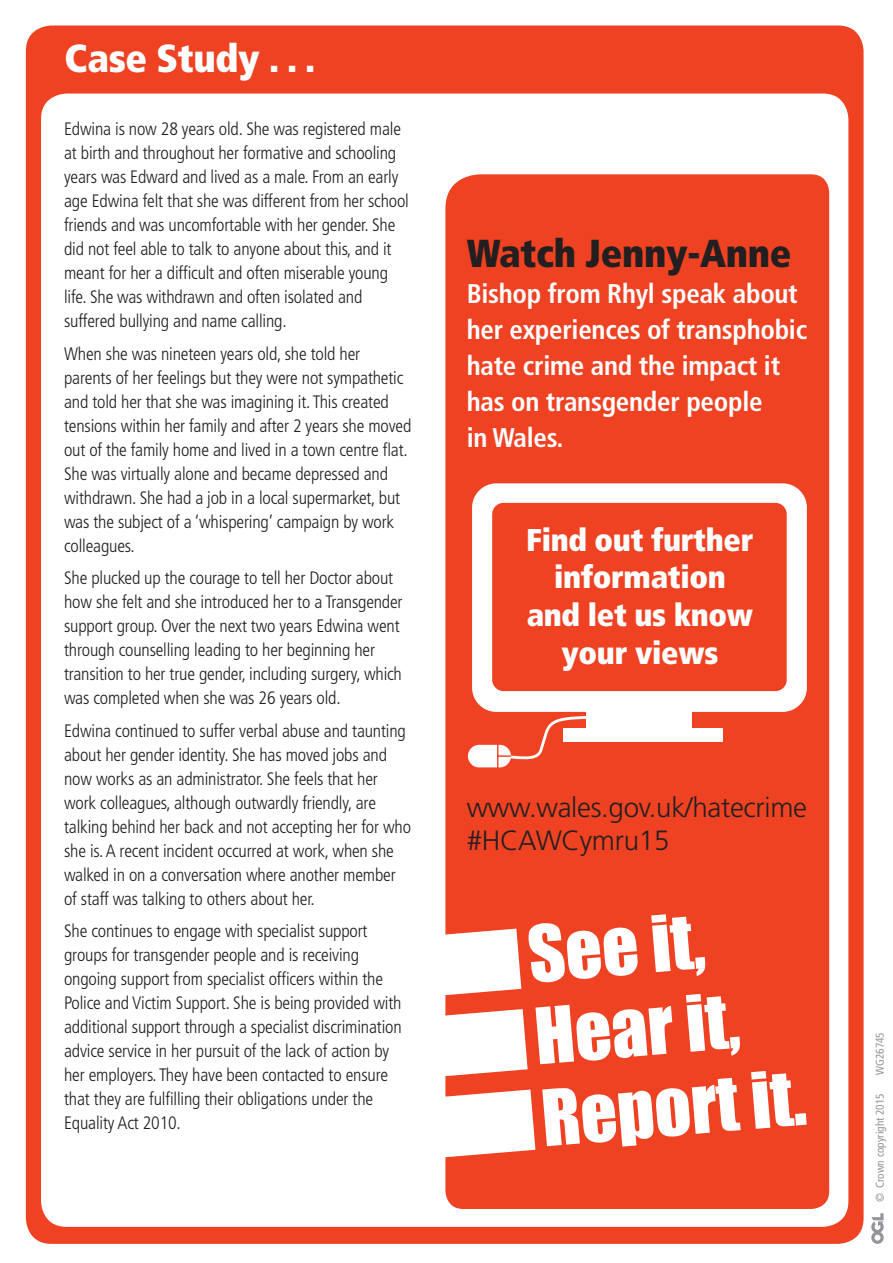
<style>
.page{position:relative;width:893px;height:1263px;background:#fff}
.page>*{position:absolute;margin:0;border:0;box-sizing:border-box;transform-origin:0 0}
.t1{font:900 condensed 39px "Frutiger LT Std";letter-spacing:-.01em;color:#231f20}
.t2{font:900 condensed 39px "Frutiger LT Std";letter-spacing:-.01em;color:#fff}
.t3{font:900 condensed 31.5px/37.8px "Frutiger LT Std";letter-spacing:-.01em;color:#fff;text-align:center}
.t4{font:300 27.75px/33.3px "Frutiger LT Std";letter-spacing:-.01em;color:#231f20}
.t5{font:700 condensed 27px/36px "Frutiger LT Std";letter-spacing:-.01em;color:#fff}
.t6{font:300 condensed 18px/24px "Frutiger LT Std";letter-spacing:-.01em;color:#231f20}
.t7{font:condensed 11.25px "Frutiger LT Std";color:#939598}
</style>
<div class="page">
<div style="left:26px;top:26px;width:838px;height:1218px;background:#ef4222;border-radius:26px"></div>
<div style="left:41px;top:94px;width:807px;height:1133px;background:#fff;border-radius:26px"></div>
<div style="left:445px;top:174px;width:384px;height:1035px;background:#ef4222"></div>
<svg style="left:445px;top:929px;width:76px;height:69px"></svg>
<svg style="left:445px;top:1009px;width:83px;height:70px"></svg>
<svg style="left:445px;top:1089px;width:90px;height:70px"></svg>
<svg style="left:542px;top:1071px;width:265px;height:75px"></svg>
<svg style="left:535px;top:994px;width:205px;height:70px"></svg>
<svg style="left:528px;top:914px;width:177px;height:68px"></svg>
<svg style="left:472px;top:483px;width:335px;height:229px;fill:#ef4222"></svg>
<div style="left:587px;top:701px;width:105px;height:34px;background:#fff"></div>
<div style="left:563px;top:728px;width:159px;height:13px;background:#fff"></div>
<div style="left:468px;top:745px;width:43px;height:22px;background:#fff;border-radius:11px"></div>
<svg style="left:497px;top:715px;width:99px;height:48px"></svg>
<hr style="left:497px;top:740px;width:1px;height:30px;background:#ef4222">
<svg style="left:871px;top:1213px;width:13px;height:31px"></svg>
<h1 class="t2" style="left:65px;top:34px;width:252px">Case Study . . .</h1>
<p class="t6" style="left:64px;top:117px;width:346px">Edwina is now 28 years old. She was registered male at birth and throughout her formative and schooling years was Edward and lived as a male. From an early age Edwina felt that she was different from her school friends and was uncomfortable with her gender. She did not feel able to talk to anyone about this, and it meant for her a difficult and often miserable young life. She was withdrawn and often isolated and suffered bullying and name calling.</p>
<p class="t6" style="left:64px;top:342px;width:349px">When she was nineteen years old, she told her parents of her feelings but they were not sympathetic and told her that she was imagining it. This created tensions within her family and after 2 years she moved out of the family home and lived in a town centre flat.<br>She was virtually alone and became depressed and withdrawn. She had a job in a local supermarket, but was the subject of a ‘whispering’ campaign by work colleagues.</p>
<p class="t6" style="left:64px;top:566px;width:340px">She plucked up the courage to tell her Doctor about how she felt and she introduced her to a Transgender support group. Over the next two years Edwina went through counselling leading to her beginning her transition to her true gender, including surgery, which was completed when she was 26 years old.</p>
<p class="t6" style="left:64px;top:719px;width:348px">Edwina continued to suffer verbal abuse and taunting about her gender identity. She has moved jobs and now works as an administrator. She feels that her work colleagues, although outwardly friendly, are talking behind her back and not accepting her for who she is. A recent incident occurred at work, when she walked in on a conversation where another member of staff was talking to others about her.</p>
<p class="t6" style="left:64px;top:919px;width:339px">She continues to engage with specialist support groups for transgender people and is receiving ongoing support from specialist officers within the Police and Victim Support. She is being provided with additional support through a specialist discrimination advice service in her pursuit of the lack of action by her employers. They have been contacted to ensure that they are fulfilling their obligations under the Equality Act 2010.</p>
<h1 class="t1" style="left:467px;top:229px;width:326px">Watch Jenny-Anne</h1>
<h3 class="t5" style="left:467px;top:275px;width:342px">Bishop from Rhyl speak about her experiences of transphobic hate crime and the impact it has on transgender people<br>in Wales.</h3>
<h2 class="t3" style="left:526px;top:520px;width:229px">Find out further information and let us know your views</h2>
<h3 class="t4" style="left:467px;top:791px;width:342px">www.wales.gov.uk/hatecrime #HCAWCymru15</h3>
<p class="t7" style="left:873px;top:1075px;width:44px;rotate:-90deg">WG26745</p>
<p class="t7" style="left:873px;top:1202px;width:111px;rotate:-90deg">© Crown copyright 2015</p>
</div>
